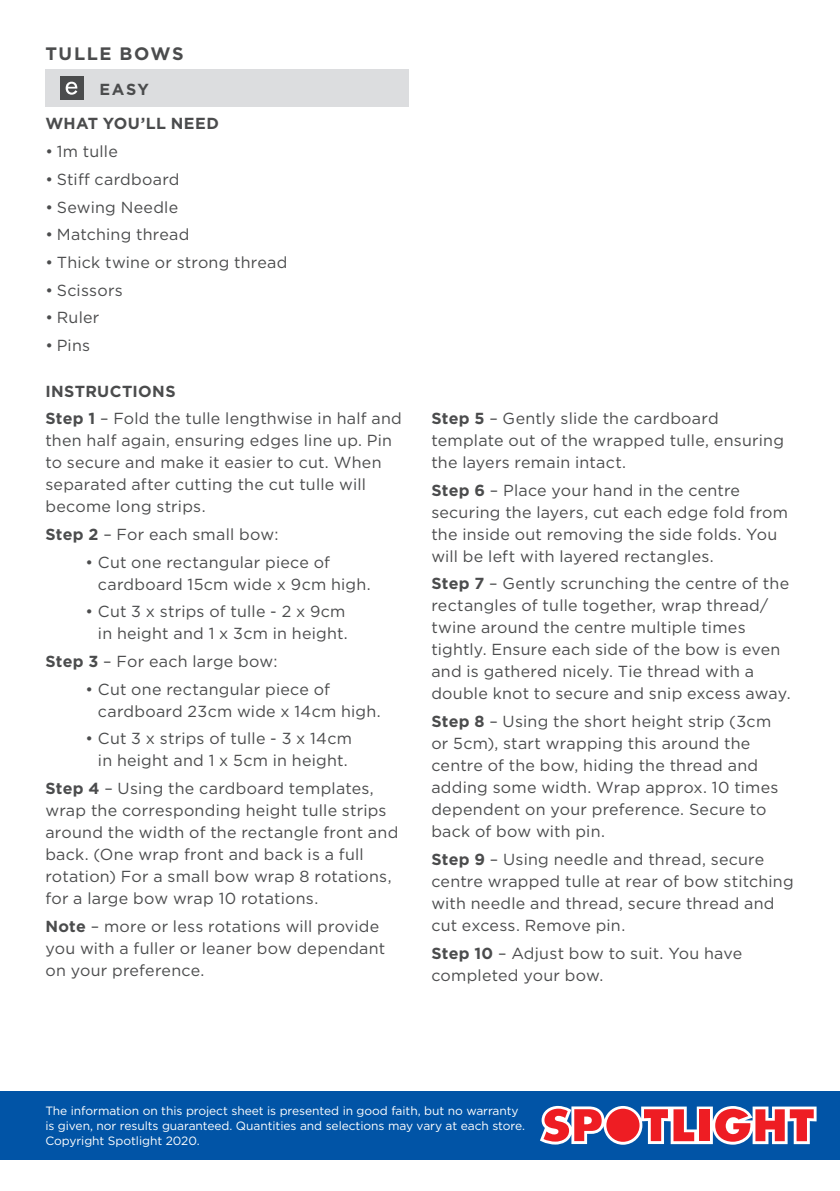
<style>
.page{position:relative;width:840px;height:1191px;background:#fff}
.page>*{position:absolute;margin:0;border:0;box-sizing:border-box;transform-origin:0 0}
.COPY{font:700 18px "Gotham";letter-spacing:.085em;color:#4b4c4d}
.COPY-2{font:16px/22px "Gotham";letter-spacing:.015em;color:#4b4c4d}
.COPY-3{font:700 16px "Gotham";letter-spacing:.025em;color:#4b4c4d}
.t1{font:12px/15px "Gotham";letter-spacing:-.005em;color:#fff}
.s1{font-weight:700}
</style>
<div class="page">
<div style="left:45px;top:69px;width:363px;height:38px;background:#dcdddf"></div>
<div style="left:60px;top:76px;width:23px;height:24px;background:#4b4c4d"></div>
<svg style="left:66px;top:82px;width:11px;height:13px"></svg>
<div style="left:0;top:1090px;width:839px;height:69px;background:#0154a6"></div>
<svg style="left:540px;top:1106px;width:276px;height:38px;background:#c77183"></svg>
<p class="COPY" style="left:45px;top:41px;width:140px">TULLE BOWS</p>
<p class="COPY-3" style="left:99px;top:78px;width:51px">EASY</p>
<p class="COPY-3" style="left:45px;top:113px;width:175px">WHAT YOU’LL NEED</p>
<p class="COPY-2" style="left:45px;top:140px;width:74px">• 1m tulle</p>
<p class="COPY-2" style="left:45px;top:168px;width:135px">• Stiff cardboard</p>
<p class="COPY-2" style="left:45px;top:195px;width:134px">• Sewing Needle</p>
<p class="COPY-2" style="left:45px;top:223px;width:145px">• Matching thread</p>
<p class="COPY-2" style="left:45px;top:251px;width:243px">• Thick twine or strong thread</p>
<p class="COPY-2" style="left:45px;top:278px;width:79px">• Scissors</p>
<p class="COPY-2" style="left:45px;top:306px;width:55px">• Ruler</p>
<p class="COPY-2" style="left:45px;top:334px;width:46px">• Pins</p>
<p class="COPY-3" style="left:45px;top:380px;width:132px">INSTRUCTIONS</p>
<p class="COPY-2" style="left:45px;top:407px;width:358px"><span class="s1">Step 1</span> – Fold the tulle lengthwise in half and then half again, ensuring edges line up. Pin to secure and make it easier to cut. When separated after cutting the cut tulle will become long strips.</p>
<p class="COPY-2" style="left:45px;top:523px;width:234px"><span class="s1">Step 2</span> – For each small bow:</p>
<p class="COPY-2" style="left:98px;top:550px;width:274px;text-indent:-12px">• Cut one rectangular piece of cardboard 15cm wide x 9cm high.</p>
<p class="COPY-2" style="left:85px;top:600px;width:264px;text-align:right">• Cut 3 x strips of tulle - 2 x 9cm in height and 1 x 3cm in height.</p>
<p class="COPY-2" style="left:45px;top:650px;width:234px"><span class="s1">Step 3</span> – For each large bow:</p>
<p class="COPY-2" style="left:98px;top:677px;width:284px;text-indent:-12px">• Cut one rectangular piece of cardboard 23cm wide x 14cm high.</p>
<p class="COPY-2" style="left:85px;top:727px;width:268px;text-align:center">• Cut 3 x strips of tulle - 3 x 14cm in height and 1 x 5cm in height.</p>
<p class="COPY-2" style="left:45px;top:777px;width:354px"><span class="s1">Step 4</span> – Using the cardboard templates, wrap the corresponding height tulle strips around the width of the rectangle front and back. (One wrap front and back is a full rotation) For a small bow wrap 8 rotations, for a large bow wrap 10 rotations.</p>
<p class="COPY-2" style="left:45px;top:914px;width:341px"><span class="s1">Note</span> – more or less rotations will provide you with a fuller or leaner bow dependant on your preference.</p>
<p class="COPY-2" style="left:431px;top:407px;width:354px"><span class="s1">Step 5</span> – Gently slide the cardboard template out of the wrapped tulle, ensuring the layers remain intact.</p>
<p class="COPY-2" style="left:431px;top:478px;width:358px"><span class="s1">Step 6</span> – Place your hand in the centre securing the layers, cut each edge fold from the inside out removing the side folds. You will be left with layered rectangles.</p>
<p class="COPY-2" style="left:431px;top:572px;width:360px"><span class="s1">Step 7</span> – Gently scrunching the centre of the rectangles of tulle together, wrap thread/ twine around the centre multiple times tightly. Ensure each side of the bow is even and is gathered nicely. Tie thread with a double knot to secure and snip excess away.</p>
<p class="COPY-2" style="left:431px;top:710px;width:348px"><span class="s1">Step 8</span> – Using the short height strip (3cm or 5cm), start wrapping this around the centre of the bow, hiding the thread and adding some width. Wrap approx. 10 times dependent on your preference. Secure to back of bow with pin.</p>
<p class="COPY-2" style="left:431px;top:848px;width:363px"><span class="s1">Step 9</span> – Using needle and thread, secure centre wrapped tulle at rear of bow stitching with needle and thread, secure thread and cut excess. Remove pin.</p>
<p class="COPY-2" style="left:431px;top:941px;width:312px"><span class="s1">Step 10</span> – Adjust bow to suit. You have completed your bow.</p>
<p class="t1" style="left:45px;top:1103px;width:481px">The information on this project sheet is presented in good faith, but no warranty is given, nor results guaranteed. Quantities and selections may vary at each store.<br>Copyright Spotlight 2020.</p>
</div>
